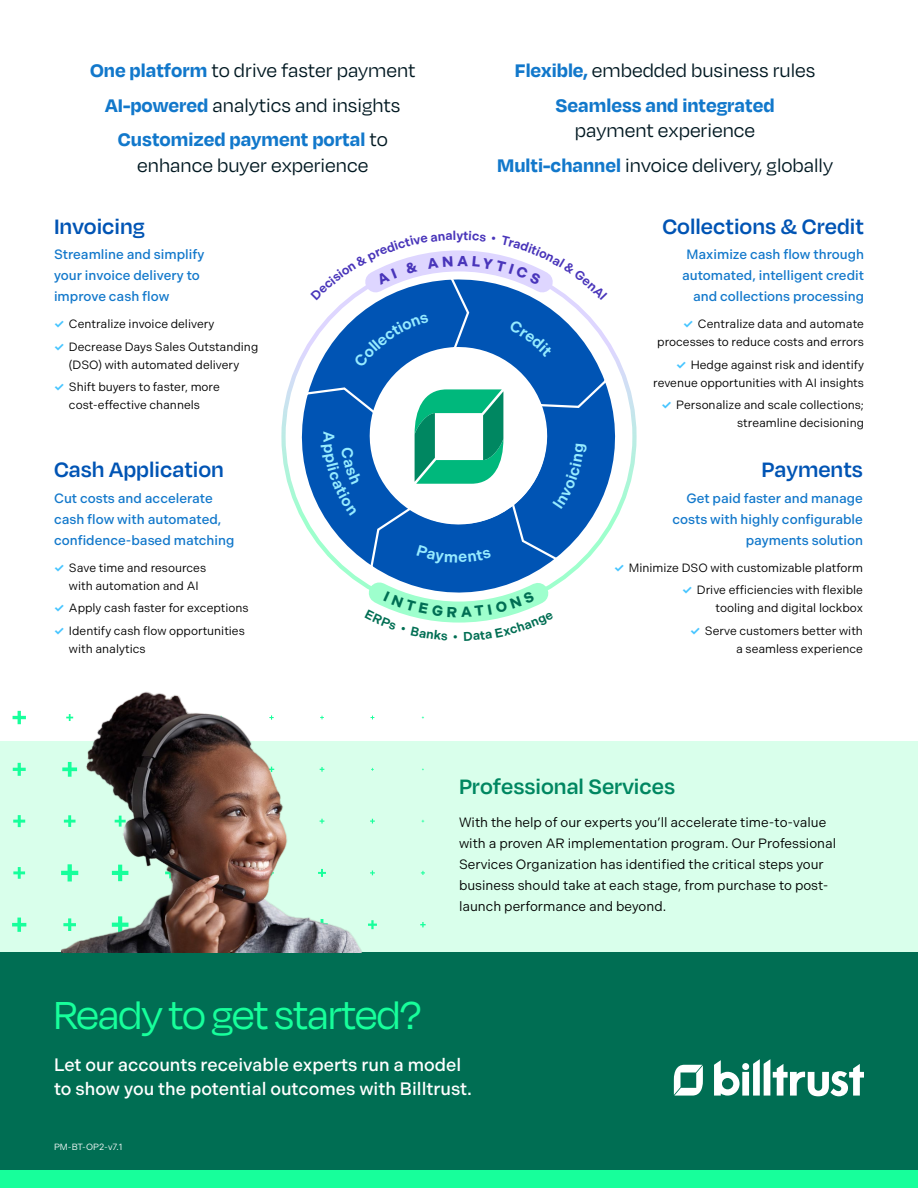
<style>
.page{position:relative;width:918px;height:1188px;background:#fff}
.page>*{position:absolute;margin:0;border:0;box-sizing:border-box;transform-origin:0 0}
.t1{font:45px "Degular Display";color:#17ff9b}
.t2{font:600 24px "Degular";color:#0054b4}
.t3{font:600 24px "Degular";color:#008761}
.t4{font:700 21px/34.5px "Degular";color:#1278cb;text-align:center}
.t5{font:21px/34.5px "Degular";color:#001821;text-align:center}
.t6{font:500 18px/24px "Indivisible";color:#fff}
.t7{font:500 13.5px/21px "Indivisible";color:#1278cb;text-align:right}
.t8{font:13.5px/21px "Indivisible";color:#000}
.t9{font:12px/18px "Indivisible";color:#000;text-align:right}
.t10{font:9px "Indivisible";color:#fff}
.s1{font-weight:400;color:#001821}
.s2{font-family:"Inter";font-weight:700;color:#47c5ff}
.s3{font-weight:700;color:#1278cb}
</style>
<div class="page">
<div style="left:0;top:741px;width:918px;height:393px;background:#d9ffeb"></div>
<div style="left:0;top:952px;width:918px;height:236px;background:#006e53"></div>
<div style="left:0;top:1170px;width:918px;height:18px;background:#17ff9b"></div>
<svg style="left:12px;top:918px;width:14px;height:14px"></svg>
<svg style="left:420px;top:922px;width:6px;height:5px"></svg>
<svg style="left:368px;top:920px;width:9px;height:9px"></svg>
<svg style="left:13px;top:867px;width:12px;height:12px"></svg>
<svg style="left:421px;top:871px;width:4px;height:4px"></svg>
<svg style="left:370px;top:871px;width:5px;height:4px"></svg>
<svg style="left:13px;top:815px;width:12px;height:12px"></svg>
<svg style="left:370px;top:819px;width:5px;height:5px"></svg>
<svg style="left:13px;top:763px;width:13px;height:13px"></svg>
<svg style="left:13px;top:711px;width:13px;height:13px"></svg>
<img style="left:62px;top:691px;width:300px;height:261px">
<svg style="left:674px;top:1065px;width:29px;height:31px"></svg>
<svg style="left:714px;top:1059px;width:150px;height:37px"></svg>
<svg style="left:288px;top:250px;width:342px;height:373px"></svg>
<h3 class="t4" style="left:90px;top:52px;width:327px">One platform <span class="s1">to drive faster payment<br></span>AI-powered <span class="s1">analytics and insights<br></span>Customized payment portal <span class="s1">to</span></h3>
<h3 class="t5" style="left:137px;top:147px;width:233px">enhance buyer experience</h3>
<h2 class="t2" style="left:54px;top:211px;width:92px">Invoicing</h2>
<p class="t7" style="left:54px;top:244px;width:152px;text-align:left">Streamline and simplify your invoice delivery to improve cash flow</p>
<p class="t9" style="left:54px;top:315px;width:162px"><span class="s2">✓</span> Centralize invoice delivery</p>
<p class="t9" style="left:54px;top:338px;width:206px;text-align:center"><span class="s2">✓</span> Decrease Days Sales Outstanding (DSO) with automated delivery</p>
<p class="t9" style="left:54px;top:378px;width:167px;text-align:center"><span class="s2">✓</span> Shift buyers to faster, more cost-effective channels</p>
<h2 class="t2" style="left:54px;top:455px;width:172px">Cash Application</h2>
<p class="t7" style="left:54px;top:488px;width:182px;text-align:left">Cut costs and accelerate cash flow with automated, confidence-based matching</p>
<p class="t9" style="left:69px;top:559px;width:139px;text-align:left;text-indent:-15px"><span class="s2">✓</span> Save time and resources with automation and AI</p>
<p class="t9" style="left:54px;top:599px;width:196px"><span class="s2">✓</span> Apply cash faster for exceptions</p>
<p class="t9" style="left:69px;top:622px;width:177px;text-align:left;text-indent:-15px"><span class="s2">✓</span> Identify cash flow opportunities with analytics</p>
<h3 class="t4" style="left:515px;top:52px;width:302px">Flexible, <span class="s1">embedded business rules<br></span>Seamless and integrated</h3>
<h3 class="t5" style="left:497px;top:112px;width:337px">payment experience<br><span class="s3">Multi-channel</span> invoice delivery, globally</h3>
<h2 class="t2" style="left:662px;top:211px;width:203px">Collections &amp; Credit</h2>
<p class="t7" style="left:682px;top:244px;width:183px">Maximize cash flow through automated, intelligent credit and collections processing</p>
<p class="t9" style="left:657px;top:315px;width:208px"><span class="s2">✓</span> Centralize data and automate processes to reduce costs and errors</p>
<p class="t9" style="left:653px;top:356px;width:212px"><span class="s2">✓</span> Hedge against risk and identify revenue opportunities with AI insights</p>
<p class="t9" style="left:661px;top:396px;width:204px"><span class="s2">✓</span> Personalize and scale collections; streamline decisioning</p>
<h2 class="t2" style="left:761px;top:455px;width:103px">Payments</h2>
<p class="t7" style="left:673px;top:488px;width:192px">Get paid faster and manage costs with highly configurable payments solution</p>
<p class="t9" style="left:614px;top:559px;width:251px"><span class="s2">✓</span> Minimize DSO with customizable platform</p>
<p class="t9" style="left:682px;top:581px;width:183px"><span class="s2">✓</span> Drive efficiencies with flexible tooling and digital lockbox</p>
<p class="t9" style="left:690px;top:622px;width:175px"><span class="s2">✓</span> Serve customers better with a seamless experience</p>
<h2 class="t3" style="left:459px;top:771px;width:218px">Professional Services</h2>
<p class="t8" style="left:459px;top:812px;width:379px">With the help of our experts you’ll accelerate time-to-value with a proven AR implementation program. Our Professional Services Organization has identified the critical steps your business should take at each stage, from purchase to post&shy;launch performance and beyond.</p>
<h1 class="t1" style="left:54px;top:990px;width:369px">Ready to get started?</h1>
<h3 class="t6" style="left:54px;top:1053px;width:420px">Let our accounts receivable experts run a model to show you the potential outcomes with Billtrust.</h3>
<p class="t10" style="left:54px;top:1141px;width:70px">PM-BT-OP2-v7.1</p>
</div>
